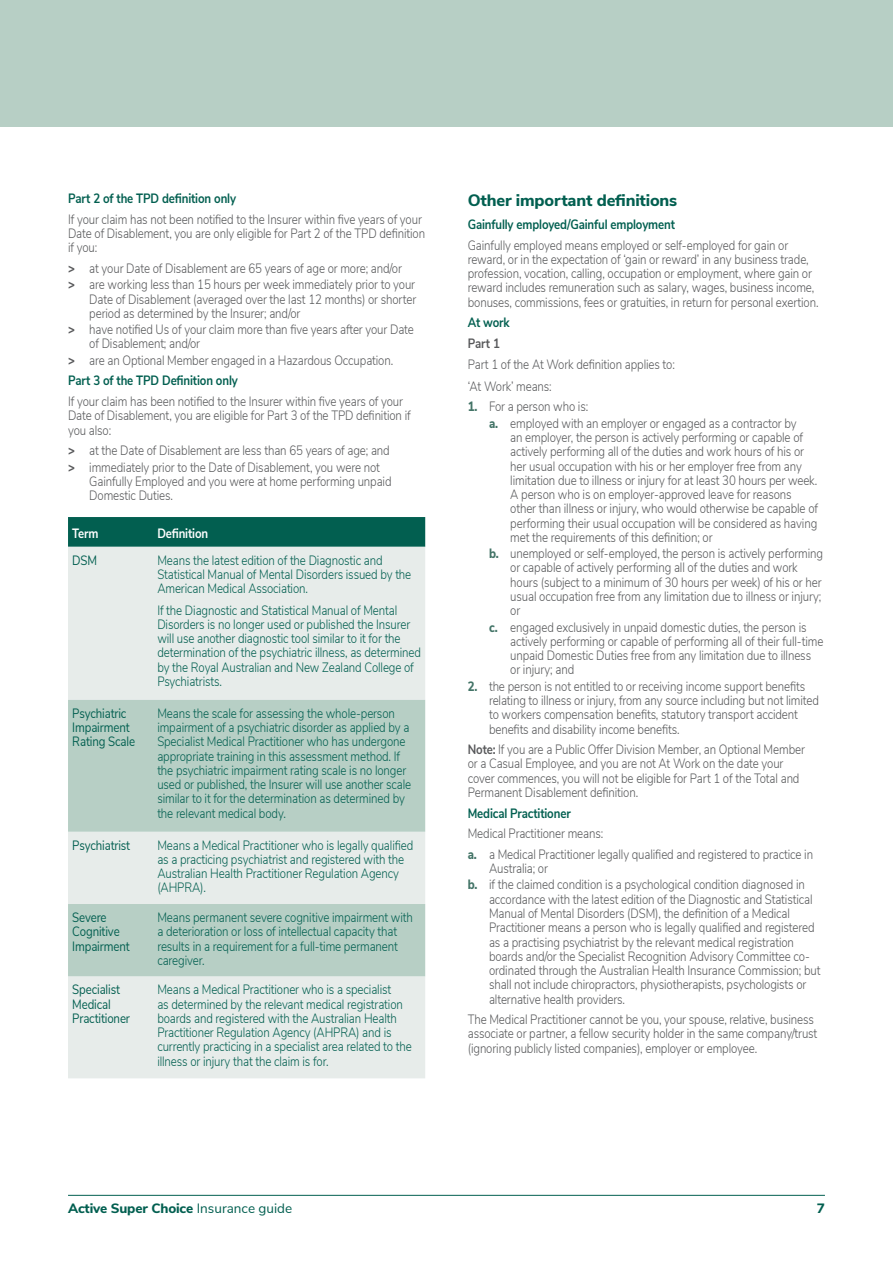
<style>
.page{position:relative;width:893px;height:1263px;background:#fff}
.page>*{position:absolute;margin:0;border:0;box-sizing:border-box;transform-origin:0 0}
.t1{font:800 16.5px "Nunito Sans";letter-spacing:-.01em;color:#025f50}
.t2{font:300 13.5px/14.2px "Nunito Sans";letter-spacing:-.01em;color:#58595b;scale:.85 1}
.t3{font:300 13.5px/14.2px "Nunito Sans";letter-spacing:-.01em;color:#025f50;scale:.85 1}
.t4{font:13.5px/14.2px "Nunito Sans";letter-spacing:-.01em;color:#025f50;scale:.85 1}
.t5{font:700 13.5px "Nunito Sans";letter-spacing:-.01em;color:#025f50;scale:.85 1}
.t6{font:800 13.5px "Nunito Sans";letter-spacing:-.01em;color:#025f50}
.t7{font:700 13.5px "Nunito Sans";letter-spacing:-.01em;color:#fff;scale:.85 1}
.t8{font:700 13.5px "Nunito Sans";color:#58595b;scale:.85 1}
.s1{font-weight:800}
.s2{font-weight:700;color:#025f50}
.s3{font-weight:800;color:#437467}
.s4{font-weight:700}
.s5{font-weight:400}
</style>
<div class="page">
<hr style="left:68px;top:1195px;width:757px;height:1px;background:#025f50">
<div style="left:0;top:0;width:893px;height:126px;background:#b7cfc5"></div>
<div style="left:68px;top:517px;width:357px;height:30px;background:#025f50"></div>
<div style="left:68px;top:547px;width:357px;height:531px;background:#e7ecea"></div>
<svg style="left:68px;top:700px;width:357px;height:276px;background:#c3d6ce"></svg>
<p class="t5" style="left:68px;top:189px;width:199px">Part 2 of the TPD definition only</p>
<p class="t2" style="left:68px;top:211px;width:422px">If your claim has not been notified to the Insurer within five years of your<br>Date of Disablement, you are only eligible for Part 2 of the TPD definition if you:</p>
<p class="t2" style="left:68px;top:259px;width:410px;line-height:16.4px"><span class="s1">&gt;</span> at your Date of Disablement are 65 years of age or more; and/or<br><span class="s1">&gt;</span> are working less than 15 hours per week immediately prior to your</p>
<p class="t2" style="left:89px;top:291px;width:386px">Date of Disablement (averaged over the last 12 months) or shorter period as determined by the Insurer; and/or</p>
<p class="t2" style="left:89px;top:321px;width:383px;text-indent:-21px"><span class="s1">&gt;</span> have notified Us of your claim more than five years after your Date of Disablement; and/or</p>
<p class="t2" style="left:68px;top:349px;width:384px;line-height:20.7px"><span class="s1">&gt;</span> are an Optional Member engaged in a Hazardous Occupation.<br><span class="s2">Part 3 of the TPD Definition only</span></p>
<p class="t2" style="left:68px;top:393px;width:405px">If your claim has been notified to the Insurer within five years of your<br>Date of Disablement, you are eligible for Part 3 of the TPD definition if you also:</p>
<p class="t2" style="left:68px;top:441px;width:380px;line-height:16.4px"><span class="s1">&gt;</span> at the Date of Disablement are less than 65 years of age; and <span class="s1">&gt;</span> immediately prior to the Date of Disablement, you were not</p>
<p class="t2" style="left:89px;top:473px;width:357px">Gainfully Employed and you were at home performing unpaid<br>Domestic Duties.</p>
<p class="t7" style="left:72px;top:523px;width:32px">Term</p>
<p class="t7" style="left:157px;top:523px;width:61px">Definition</p>
<p class="t4" style="left:72px;top:552px;width:31px">DSM</p>
<p class="t3" style="left:157px;top:552px;width:300px">Means the latest edition of the Diagnostic and<br>Statistical Manual of Mental Disorders issued by the<br>American Medical Association.</p>
<p class="t3" style="left:157px;top:602px;width:312px">If the Diagnostic and Statistical Manual of Mental Disorders is no longer used or published the Insurer will use another diagnostic tool similar to it for the determination of the psychiatric illness, as determined by the Royal Australian and New Zealand College of Psychiatrists.</p>
<p class="t4" style="left:72px;top:705px;width:75px">Psychiatric<br>Impairment<br>Rating Scale</p>
<p class="t3" style="left:157px;top:705px;width:300px">Means the scale for assessing the whole-person impairment of a psychiatric disorder as applied by a Specialist Medical Practitioner who has undergone appropriate training in this assessment method. If the psychiatric impairment rating scale is no longer used or published, the Insurer will use another scale similar to it for the determination as determined by the relevant medical body.</p>
<p class="t4" style="left:72px;top:837px;width:70px">Psychiatrist</p>
<p class="t3" style="left:157px;top:837px;width:303px">Means a Medical Practitioner who is legally qualified as a practicing psychiatrist and registered with the Australian Health Practitioner Regulation Agency (AHPRA).</p>
<p class="t4" style="left:72px;top:909px;width:69px">Severe<br>Cognitive<br>Impairment</p>
<p class="t3" style="left:157px;top:909px;width:302px">Means permanent severe cognitive impairment with a deterioration or loss of intellectual capacity that results in a requirement for a full-time permanent caregiver.</p>
<p class="t4" style="left:72px;top:982px;width:69px">Specialist<br>Medical<br>Practitioner</p>
<p class="t3" style="left:157px;top:982px;width:301px">Means a Medical Practitioner who is a specialist<br>as determined by the relevant medical registration boards and registered with the Australian Health Practitioner Regulation Agency (AHPRA) and is currently practicing in a specialist area related to the illness or injury that the claim is for.</p>
<p class="t1" style="left:468px;top:188px;width:211px">Other important definitions</p>
<p class="t5" style="left:468px;top:214px;width:245px">Gainfully employed/Gainful employment</p>
<p class="t2" style="left:468px;top:237px;width:414px">Gainfully employed means employed or self-employed for gain or reward, or in the expectation of ‘gain or reward’ in any business trade, profession, vocation, calling, occupation or employment, where gain or reward includes remuneration such as salary, wages, business income, bonuses, commissions, fees or gratuities, in return for personal exertion.</p>
<p class="t5" style="left:468px;top:313px;width:51px">At work</p>
<p class="t8" style="left:468px;top:333px;width:39px">Part 1</p>
<p class="t2" style="left:468px;top:353px;width:245px;line-height:21.5px">Part 1 of the At Work definition applies to: ‘At Work’ means:</p>
<p class="t2" style="left:489px;top:398px;width:363px;line-height:16.4px;text-indent:-21px"><span class="s3">1.</span> For a person who is:<br><span class="s3">a.</span> employed with an employer or engaged as a contractor by</p>
<p class="t2" style="left:510px;top:429px;width:364px">an employer, the person is actively performing or capable of actively performing all of the duties and work hours of his or her usual occupation with his or her employer free from any limitation due to illness or injury for at least 30 hours per week.<br>A person who is on employer-approved leave for reasons other than illness or injury, who would otherwise be capable of performing their usual occupation will be considered as having met the requirements of this definition; or</p>
<p class="t2" style="left:510px;top:545px;width:370px;text-indent:-21px"><span class="s3">b.</span> unemployed or self-employed, the person is actively performing or capable of actively performing all of the duties and work hours (subject to a minimum of 30 hours per week) of his or her usual occupation free from any limitation due to illness or injury; or</p>
<p class="t2" style="left:510px;top:619px;width:370px;text-indent:-21px"><span class="s3">c.</span> engaged exclusively in unpaid domestic duties, the person is actively performing or capable of performing all of their full-time unpaid Domestic Duties free from any limitation due to illness or injury; and</p>
<p class="t2" style="left:489px;top:678px;width:390px;text-indent:-21px"><span class="s3">2.</span> the person is not entitled to or receiving income support benefits relating to illness or injury, from any source including but not limited to workers compensation benefits, statutory transport accident benefits and disability income benefits.</p>
<p class="t2" style="left:468px;top:741px;width:398px"><span class="s4">Note:</span> If you are a Public Offer Division Member, an Optional Member or a Casual Employee, and you are not At Work on the date your cover commences, you will not be eligible for Part 1 of the Total and Permanent Disablement definition.</p>
<p class="t5" style="left:468px;top:803px;width:123px">Medical Practitioner</p>
<p class="t2" style="left:468px;top:822px;width:408px;line-height:20.7px">Medical Practitioner means:<br><span class="s3">a.</span> a Medical Practitioner legally qualified and registered to practice in</p>
<p class="t2" style="left:468px;top:859px;width:398px;line-height:16.4px;text-indent:21px">Australia; or<br><span class="s3">b.</span> if the claimed condition is a psychological condition diagnosed in</p>
<p class="t2" style="left:489px;top:891px;width:391px">accordance with the latest edition of the Diagnostic and Statistical Manual of Mental Disorders (DSM), the definition of a Medical Practitioner means a person who is legally qualified and registered as a practising psychiatrist by the relevant medical registration boards and/or the Specialist Recognition Advisory Committee co&shy;ordinated through the Australian Health Insurance Commission; but shall not include chiropractors, physiotherapists, psychologists or alternative health providers.</p>
<p class="t2" style="left:468px;top:1011px;width:413px">The Medical Practitioner cannot be you, your spouse, relative, business associate or partner, a fellow security holder in the same company/trust (ignoring publicly listed companies), employer or employee.</p>
<p class="t6" style="left:68px;top:1198px;width:226px">Active Super Choice <span class="s5">Insurance guide</span></p>
<p class="t6" style="left:817px;top:1198px;width:10px">7</p>
</div>
